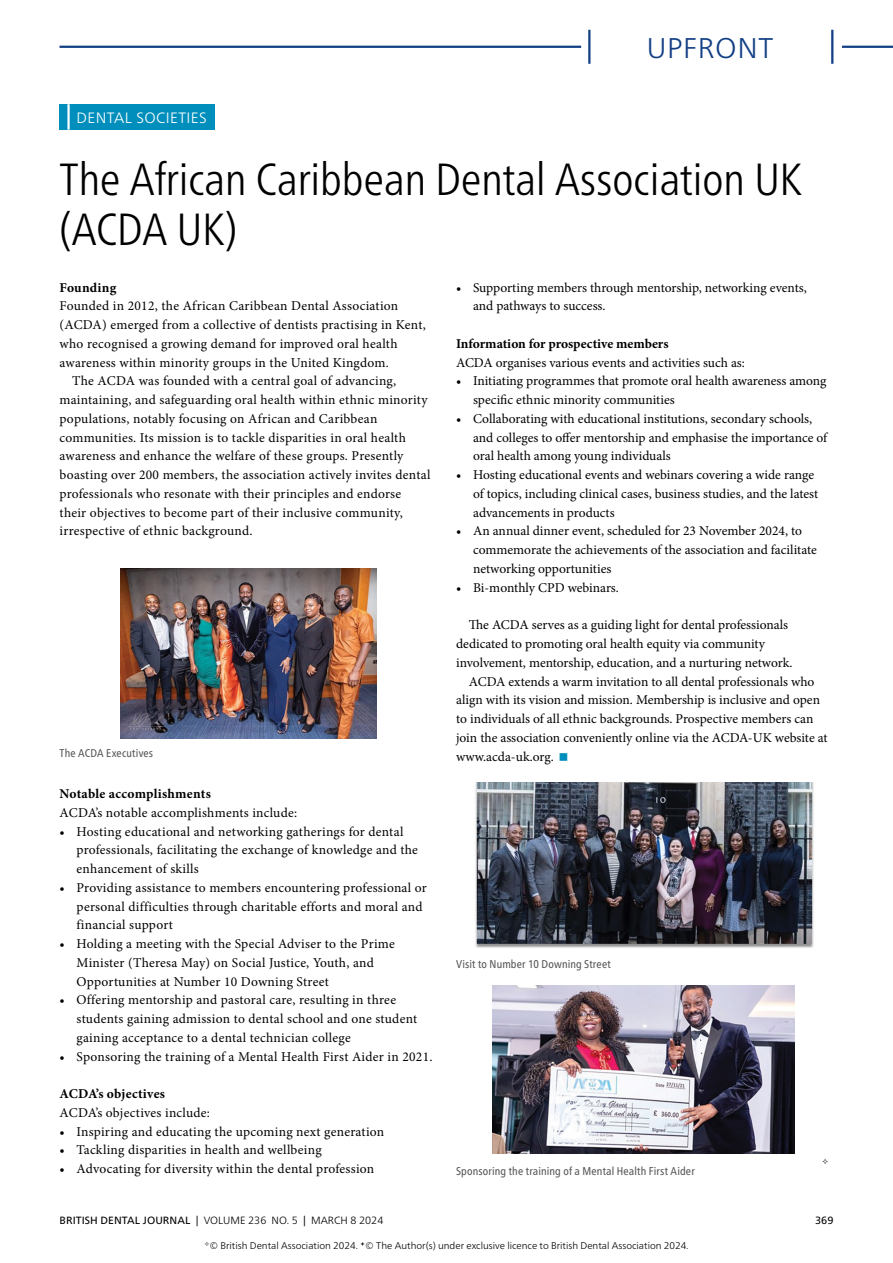
<style>
.page{position:relative;width:893px;height:1263px;background:#fff}
.page>*{position:absolute;margin:0;border:0;box-sizing:border-box;transform-origin:0 0}
.Title_4_Cnd_Lt_30pt{font:300 condensed 45px/49.5px "Frutiger Neue LT Pro";color:#000}
.t1{font:300 28.5px "Frutiger Neue LT Pro";letter-spacing:.025em;color:#123f84}
.SuperTitle_2_news{font:300 15px "Frutiger Neue LT Pro";letter-spacing:.025em;color:#fff}
.Para_9pt_ragged{font:13.5px/18.8px "Minion Pro";letter-spacing:.01em;color:#000}
.Para_9pt_ragged_1st{font:13.5px/18.8px "Minion Pro";letter-spacing:.015em;color:#000}
.Para_9pt_ragged_1st-2{font:700 13.5px "Minion Pro";letter-spacing:.01em;color:#000}
.Image_Caption_grey{font:condensed 11.25px "Frutiger Neue LT Pro";letter-spacing:.015em;color:#565655}
.t2{font:300 10.5px "Frutiger Neue LT Pro";letter-spacing:.005em;color:#000}
.t3{font:10.5px "Frutiger Neue LT Pro";color:#000}
.t4{font:300 9.75px "Frutiger Neue LT Pro";color:#000}
.s1{font-weight:400}
</style>
<div class="page">
<div style="left:60px;top:104px;width:155px;height:26px;background:#008fbc"></div>
<hr style="left:67px;top:104px;width:3px;height:26px;background:#fff">
<img style="left:120px;top:568px;width:256px;height:170px">
<img style="left:475px;top:782px;width:339px;height:166px">
<img style="left:493px;top:985px;width:302px;height:168px">
<hr style="left:60px;top:46px;width:521px;height:2px;background:#123f84">
<hr style="left:842px;top:46px;width:51px;height:2px;background:#123f84">
<hr style="left:588px;top:30px;width:2px;height:34px;background:#123f84">
<hr style="left:831px;top:30px;width:2px;height:34px;background:#123f84">
<h2 class="t1" style="left:647px;top:31px;width:128px">UPFRONT</h2>
<p class="SuperTitle_2_news" style="left:77px;top:109px;width:132px">DENTAL SOCIETIES</p>
<p class="Title_4_Cnd_Lt_30pt" style="left:60px;top:155px;width:744px">The African Caribbean Dental Association UK (ACDA UK)</p>
<p class="Para_9pt_ragged_1st-2" style="left:60px;top:278px;width:58px">Founding</p>
<p class="Para_9pt_ragged_1st" style="left:60px;top:297px;width:368px">Founded in 2012, the African Caribbean Dental Association (ACDA) emerged from a collective of dentists practising in Kent, who recognised a growing demand for improved oral health awareness within minority groups in the United Kingdom.</p>
<p class="Para_9pt_ragged" style="left:60px;top:372px;width:372px;text-indent:13px">The ACDA was founded with a central goal of advancing, maintaining, and safeguarding oral health within ethnic minority populations, notably focusing on African and Caribbean communities. Its mission is to tackle disparities in oral health awareness and enhance the welfare of these groups. Presently boasting over 200 members, the association actively invites dental professionals who resonate with their principles and endorse their objectives to become part of their inclusive community, irrespective of ethnic background.</p>
<p class="Para_9pt_ragged" style="left:473px;top:278px;width:335px;text-indent:-17px">• Supporting members through mentorship, networking events, and pathways to success.</p>
<p class="Para_9pt_ragged_1st-2" style="left:456px;top:334px;width:214px">Information for prospective members</p>
<p class="Para_9pt_ragged_1st" style="left:456px;top:353px;width:290px">ACDA organises various events and activities such as:</p>
<p class="Para_9pt_ragged" style="left:473px;top:372px;width:355px;text-indent:-17px">• Initiating programmes that promote oral health awareness among specific ethnic minority communities</p>
<p class="Para_9pt_ragged" style="left:473px;top:409px;width:356px;text-indent:-17px">• Collaborating with educational institutions, secondary schools, and colleges to offer mentorship and emphasise the importance of oral health among young individuals</p>
<p class="Para_9pt_ragged" style="left:473px;top:466px;width:347px;text-indent:-17px">• Hosting educational events and webinars covering a wide range of topics, including clinical cases, business studies, and the latest advancements in products</p>
<p class="Para_9pt_ragged" style="left:473px;top:522px;width:345px;text-indent:-17px">• An annual dinner event, scheduled for 23 November 2024, to commemorate the achievements of the association and facilitate networking opportunities</p>
<p class="Para_9pt_ragged" style="left:456px;top:578px;width:164px">• Bi-monthly CPD webinars.</p>
<p class="Para_9pt_ragged" style="left:456px;top:616px;width:338px;text-indent:13px">The ACDA serves as a guiding light for dental professionals dedicated to promoting oral health equity via community involvement, mentorship, education, and a nurturing network.</p>
<p class="Para_9pt_ragged" style="left:456px;top:672px;width:373px;text-indent:13px">ACDA extends a warm invitation to all dental professionals who align with its vision and mission. Membership is inclusive and open to individuals of all ethnic backgrounds. Prospective members can join the association conveniently online via the ACDA-UK website at</p>
<p class="Image_Caption_grey" style="left:60px;top:747px;width:95px">The ACDA Executives</p>
<p class="Para_9pt_ragged" style="left:456px;top:747px;width:99px">www.acda-uk.org.</p>
<p class="Para_9pt_ragged_1st-2" style="left:60px;top:784px;width:153px">Notable accomplishments</p>
<p class="Para_9pt_ragged_1st" style="left:60px;top:803px;width:239px">ACDA’s notable accomplishments include:</p>
<p class="Para_9pt_ragged" style="left:77px;top:822px;width:343px;text-indent:-17px">• Hosting educational and networking gatherings for dental professionals, facilitating the exchange of knowledge and the enhancement of skills</p>
<p class="Para_9pt_ragged" style="left:77px;top:878px;width:352px;text-indent:-17px">• Providing assistance to members encountering professional or personal difficulties through charitable efforts and moral and financial support</p>
<p class="Para_9pt_ragged" style="left:77px;top:934px;width:320px;text-indent:-17px">• Holding a meeting with the Special Adviser to the Prime<br>Minister (Theresa May) on Social Justice, Youth, and<br>Opportunities at Number 10 Downing Street</p>
<p class="Para_9pt_ragged" style="left:77px;top:991px;width:342px;text-indent:-17px">• Offering mentorship and pastoral care, resulting in three students gaining admission to dental school and one student gaining acceptance to a dental technician college</p>
<p class="Para_9pt_ragged" style="left:60px;top:1047px;width:374px">• Sponsoring the training of a Mental Health First Aider in 2021.</p>
<p class="Para_9pt_ragged_1st-2" style="left:60px;top:1084px;width:107px">ACDA’s objectives</p>
<p class="Para_9pt_ragged_1st" style="left:60px;top:1103px;width:152px">ACDA’s objectives include:</p>
<p class="Para_9pt_ragged" style="left:60px;top:1122px;width:326px">• Inspiring and educating the upcoming next generation</p>
<p class="Para_9pt_ragged" style="left:60px;top:1141px;width:264px">• Tackling disparities in health and wellbeing</p>
<p class="Para_9pt_ragged" style="left:60px;top:1159px;width:316px">• Advocating for diversity within the dental profession</p>
<p class="Image_Caption_grey" style="left:456px;top:958px;width:156px">Visit to Number 10 Downing Street</p>
<p class="Image_Caption_grey" style="left:456px;top:1164px;width:240px">Sponsoring the training of a Mental Health First Aider</p>
<p class="t2" style="left:60px;top:1214px;width:325px"><span class="s1">BRITISH DENTAL JOURNAL |</span> VOLUME 236 NO. 5 <span class="s1">|</span> March 8 2024</p>
<p class="t3" style="left:815px;top:1214px;width:20px">369</p>
<p class="t4" style="left:209px;top:1240px;width:481px">© British Dental Association 2024. © The Author(s) under exclusive licence to British Dental Association 2024.</p>
</div>
